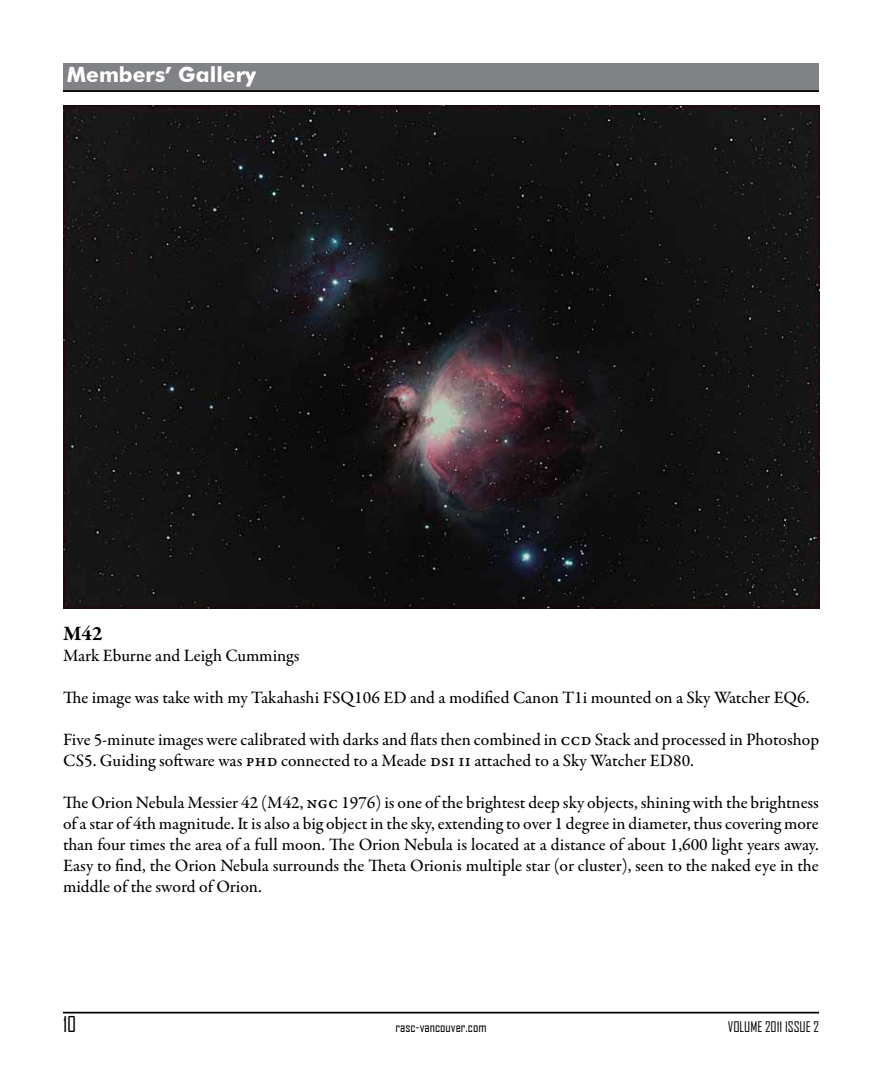
<style>
.page{position:relative;width:882px;height:1071px;background:#fff}
.page>*{position:absolute;margin:0;border:0;box-sizing:border-box;transform-origin:0 0}
.t1{font:700 21px "Futura BT";color:#fff}
.t2{font:700 21px "Garamond Premr Pro";color:#000}
.t3{font:21px "Agency FB";color:#000}
.t4{font:500 17.5px/21px "Garamond Premr Pro";color:#000}
.t5{font:14px "Agency FB";color:#000}
.s1{font-family:"Garamond Premr Pro Med Capt";font-weight:400}
</style>
<div class="page">
<hr style="left:63px;top:1012px;width:756px;height:2px;background:#000">
<div style="left:63px;top:63px;width:756px;height:28px;background:#808285"></div>
<hr style="left:63px;top:90px;width:756px;height:2px;background:#000">
<img style="left:63px;top:105px;width:756px;height:504px">
<p class="t1" style="left:67px;top:62px;width:191px">Members’ Gallery</p>
<p class="t2" style="left:63px;top:621px;width:41px">M42</p>
<p class="t4" style="left:63px;top:645px;width:238px">Mark Eburne and Leigh Cummings</p>
<p class="t4" style="left:63px;top:687px;width:748px">The image was take with my Takahashi FSQ106 ED and a modified Canon T1i mounted on a Sky Watcher EQ6.</p>
<p class="t4" style="left:63px;top:729px;width:758px">Five 5-minute images were calibrated with darks and flats then combined in <span class="s1">ccd</span> Stack and processed in Photoshop<br>CS5. Guiding software was <span class="s1">phd</span> connected to a Meade <span class="s1">dsi ii</span> attached to a Sky Watcher ED80.</p>
<p class="t4" style="left:63px;top:792px;width:757px;text-align:justify">The Orion Nebula Messier 42 (M42, <span class="s1">ngc</span> 1976) is one of the brightest deep sky objects, shining with the brightness of a star of 4th magnitude. It is also a big object in the sky, extending to over 1 degree in diameter, thus covering more than four times the area of a full moon. The Orion Nebula is located at a distance of about 1,600 light years away.<br>Easy to find, the Orion Nebula surrounds the Theta Orionis multiple star (or cluster), seen to the naked eye in the middle of the sword of Orion.</p>
<p class="t3" style="left:63px;top:1011px;width:15px">10</p>
<p class="t5" style="left:395px;top:1018px;width:93px">rasc-vancouver.com</p>
<p class="t5" style="left:728px;top:1018px;width:93px">VOLUME 2011 ISSUE 2</p>
</div>
